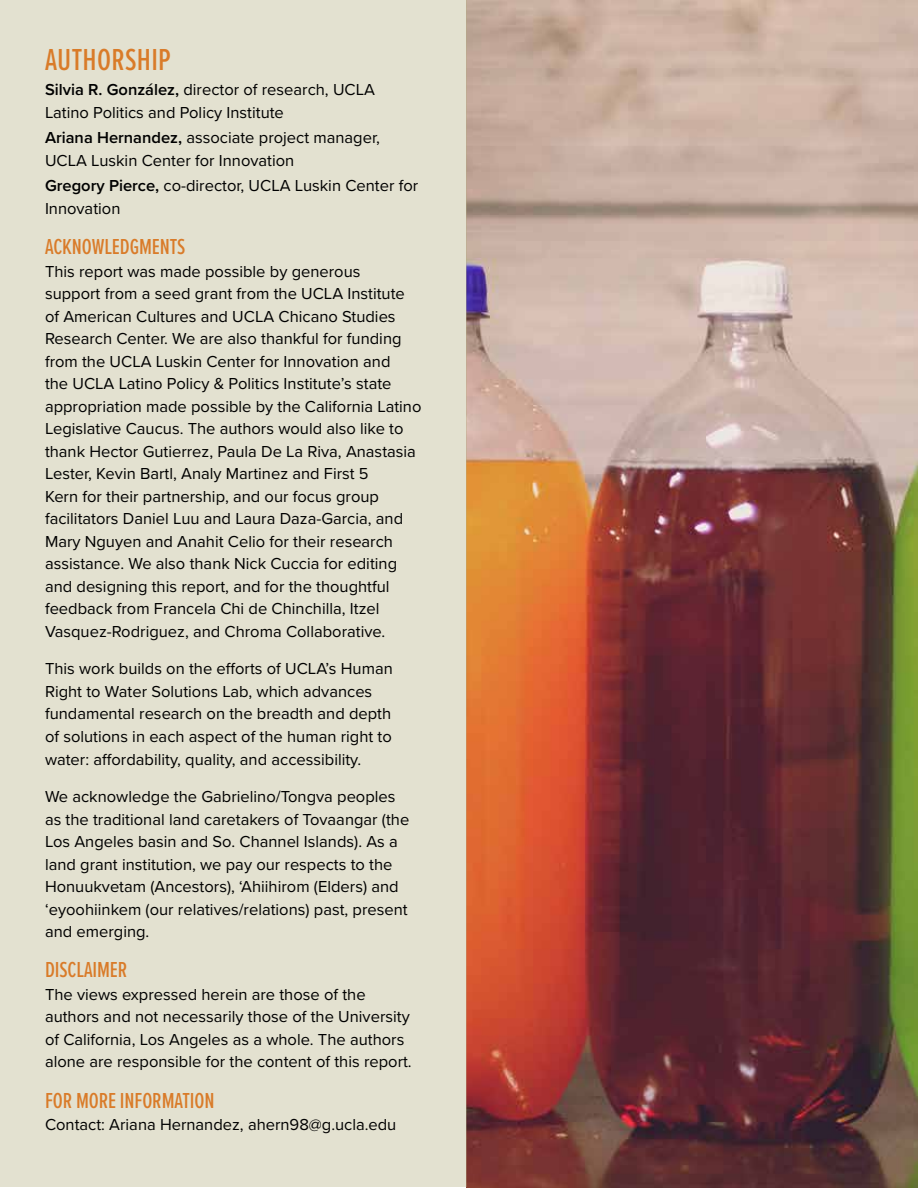
<style>
.page{position:relative;width:918px;height:1188px;background:#fff}
.page>*{position:absolute;margin:0;border:0;box-sizing:border-box;transform-origin:0 0}
.t1{font:500 31.5px "Proxima Nova Ex Cn";letter-spacing:.01em;color:#d97b29}
.t2{font:500 22.5px "Proxima Nova Ex Cn";letter-spacing:-.005em;color:#d97b29}
.t3{font:16.5px/22.5px "Proxima Nova";color:#000}
.s1{font-weight:600}
</style>
<div class="page">
<img style="left:466px;top:1px;width:452px;height:1187px">
<div style="left:0;top:0;width:466px;height:1187px;background:#e3e1d0"></div>
<h1 class="t1" style="left:45px;top:37px;width:127px">AUTHORSHIP</h1>
<p class="t3" style="left:45px;top:78px;width:332px"><span class="s1">Silvia R. González,</span> director of research, UCLA<br>Latino Politics and Policy Institute</p>
<p class="t3" style="left:45px;top:126px;width:336px"><span class="s1">Ariana Hernandez,</span> associate project manager,<br>UCLA Luskin Center for Innovation</p>
<p class="t3" style="left:45px;top:174px;width:375px"><span class="s1">Gregory Pierce,</span> co-director, UCLA Luskin Center for<br>Innovation</p>
<h2 class="t2" style="left:45px;top:231px;width:142px">ACKNOWLEDGMENTS</h2>
<p class="t3" style="left:45px;top:259px;width:378px">This report was made possible by generous<br>support from a seed grant from the UCLA Institute of American Cultures and UCLA Chicano Studies Research Center. We are also thankful for funding from the UCLA Luskin Center for Innovation and<br>the UCLA Latino Policy &amp; Politics Institute’s state appropriation made possible by the California Latino Legislative Caucus. The authors would also like to thank Hector Gutierrez, Paula De La Riva, Anastasia Lester, Kevin Bartl, Analy Martinez and First 5<br>Kern for their partnership, and our focus group facilitators Daniel Luu and Laura Daza-Garcia, and Mary Nguyen and Anahit Celio for their research assistance. We also thank Nick Cuccia for editing and designing this report, and for the thoughtful feedback from Francela Chi de Chinchilla, Itzel Vasquez-Rodriguez, and Chroma Collaborative.</p>
<p class="t3" style="left:45px;top:657px;width:349px">This work builds on the efforts of UCLA’s Human Right to Water Solutions Lab, which advances fundamental research on the breadth and depth of solutions in each aspect of the human right to water: affordability, quality, and accessibility.</p>
<p class="t3" style="left:45px;top:785px;width:366px">We acknowledge the Gabrielino/Tongva peoples as the traditional land caretakers of Tovaangar (the Los Angeles basin and So. Channel Islands). As a land grant institution, we pay our respects to the Honuukvetam (Ancestors), ‘Ahiihirom (Elders) and ‘eyoohiinkem (our relatives/relations) past, present and emerging.</p>
<h2 class="t2" style="left:45px;top:954px;width:84px">DISCLAIMER</h2>
<p class="t3" style="left:45px;top:982px;width:368px">The views expressed herein are those of the authors and not necessarily those of the University of California, Los Angeles as a whole. The authors alone are responsible for the content of this report.</p>
<h2 class="t2" style="left:45px;top:1084px;width:171px">FOR MORE INFORMATION</h2>
<p class="t3" style="left:45px;top:1113px;width:353px">Contact: Ariana Hernandez, ahern98@g.ucla.edu</p>
</div>
